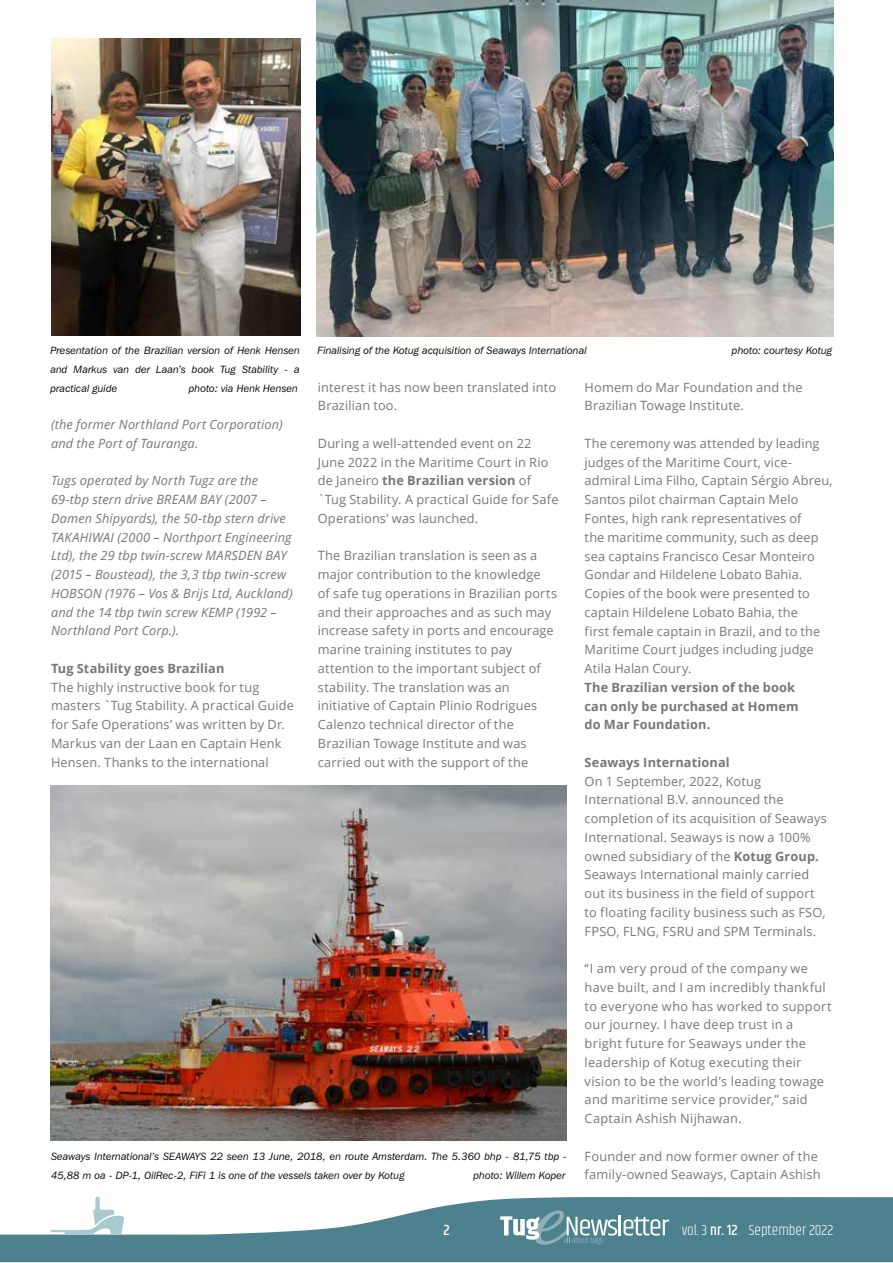
<style>
.page{position:relative;width:893px;height:1263px;background:#fff}
.page>*{position:absolute;margin:0;border:0;box-sizing:border-box;transform-origin:0 0}
.t1{font:300 15px "Khand";color:#fff}
.t2{font:500 15px "Khand";color:#fff}
.t3{font:12.75px/18.8px "Open Sans";letter-spacing:.015em;color:#777}
.t4{font:italic 12.75px/18.8px "Open Sans";letter-spacing:.01em;color:#777}
.t5{font:700 12.75px/18.8px "Open Sans";letter-spacing:.01em;color:#777}
.t6{font:italic 10.5px/18.8px "Franklin Gothic IT Cby BT";letter-spacing:.01em;color:#000;text-align:justify}
.s1{font-weight:700}
.s2{font-weight:500}
</style>
<div class="page">
<svg style="left:0;top:1197px;width:893px;height:65px;fill:#4e818e"></svg>
<svg style="left:51px;top:1197px;width:73px;height:37px"></svg>
<svg style="left:500px;top:1210px;width:117px;height:35px;background:#799fa9"></svg>
<hr style="left:619px;top:1215px;width:2px;height:20px;background:#fff">
<svg style="left:624px;top:1217px;width:45px;height:18px"></svg>
<img style="left:51px;top:38px;width:250px;height:297px">
<img style="left:317px;top:0;width:516px;height:337px">
<img style="left:50px;top:785px;width:517px;height:356px">
<p class="t6" style="left:318px;top:341px;width:271px">Finalising of the Kotug acquisition of Seaways International</p>
<p class="t6" style="left:732px;top:341px;width:102px">photo: courtesy Kotug</p>
<p class="t6" style="left:50px;top:341px;width:251px">Presentation of the Brazilian version of Henk Hensen and Markus van der Laan’s book Tug Stability - a practical guide</p>
<p class="t3" style="left:318px;top:377px;width:240px">interest it has now been translated into<br>Brazilian too.</p>
<p class="t3" style="left:318px;top:433px;width:242px">During a well-attended event on 22<br>June 2022 in the Maritime Court in Rio de Janeiro <span class="s1">the Brazilian version</span> of `Tug Stability. A practical Guide for Safe Operations’ was launched.</p>
<p class="t3" style="left:318px;top:546px;width:241px">The Brazilian translation is seen as a major contribution to the knowledge<br>of safe tug operations in Brazilian ports and their approaches and as such may increase safety in ports and encourage marine training institutes to pay attention to the important subject of stability. The translation was an initiative of Captain Plinio Rodrigues Calenzo technical director of the Brazilian Towage Institute and was carried out with the support of the</p>
<p class="t3" style="left:585px;top:377px;width:219px">Homem do Mar Foundation and the<br>Brazilian Towage Institute.</p>
<p class="t3" style="left:585px;top:434px;width:249px">The ceremony was attended by leading judges of the Maritime Court, vice&shy;admiral Lima Filho, Captain Sérgio Abreu, Santos pilot chairman Captain Melo Fontes, high rank representatives of<br>the maritime community, such as deep sea captains Francisco Cesar Monteiro Gondar and Hildelene Lobato Bahia.<br>Copies of the book were presented to captain Hildelene Lobato Bahia, the<br>first female captain in Brazil, and to the Maritime Court judges including judge Atila Halan Coury.</p>
<p class="t5" style="left:585px;top:677px;width:216px">The Brazilian version of the book can only be purchased at Homem do Mar Foundation.</p>
<p class="t5" style="left:585px;top:752px;width:147px">Seaways International</p>
<p class="t3" style="left:585px;top:771px;width:244px">On 1 September, 2022, Kotug International B.V. announced the completion of its acquisition of Seaways International. Seaways is now a 100% owned subsidiary of the <span class="s1">Kotug Group.<br></span>Seaways International mainly carried out its business in the field of support to floating facility business such as FSO, FPSO, FLNG, FSRU and SPM Terminals.</p>
<p class="t3" style="left:585px;top:959px;width:248px">“I am very proud of the company we have built, and I am incredibly thankful to everyone who has worked to support our journey. I have deep trust in a bright future for Seaways under the leadership of Kotug executing their vision to be the world’s leading towage and maritime service provider,” said Captain Ashish Nijhawan.</p>
<p class="t3" style="left:585px;top:1146px;width:237px">Founder and now former owner of the family-owned Seaways, Captain Ashish</p>
<p class="t6" style="left:189px;top:378px;width:110px">photo: via Henk Hensen</p>
<p class="t4" style="left:51px;top:415px;width:233px">(the former Northland Port Corporation) and the Port of Tauranga.</p>
<p class="t4" style="left:51px;top:471px;width:243px">Tugs operated by North Tugz are the 69-tbp stern drive BREAM BAY (2007 – Damen Shipyards), the 50-tbp stern drive TAKAHIWAI (2000 – Northport Engineering Ltd), the 29 tbp twin-screw MARSDEN BAY (2015 – Boustead), the 3,3 tbp twin-screw HOBSON (1976 – Vos &amp; Brijs Ltd, Auckland) and the 14 tbp twin screw KEMP (1992 – Northland Port Corp.).</p>
<p class="t5" style="left:51px;top:658px;width:175px">Tug Stability goes Brazilian</p>
<p class="t3" style="left:51px;top:677px;width:244px">The highly instructive book for tug masters `Tug Stability. A practical Guide for Safe Operations’ was written by Dr.<br>Markus van der Laan en Captain Henk Hensen. Thanks to the international</p>
<p class="t6" style="left:51px;top:1147px;width:517px">Seaways International’s SEAWAYS 22 seen 13 June, 2018, en route Amsterdam. The 5.360 bhp - 81,75 tbp -<br>45,88 m oa - DP-1, OilRec-2, FiFi 1 is one of the vessels taken over by Kotug</p>
<p class="t6" style="left:474px;top:1166px;width:94px">photo: Willem Koper</p>
<p class="t2" style="left:443px;top:1221px;width:8px">2</p>
<p class="t1" style="left:682px;top:1221px;width:153px">vol. 3 <span class="s2">nr. 12</span> September 2022</p>
</div>
